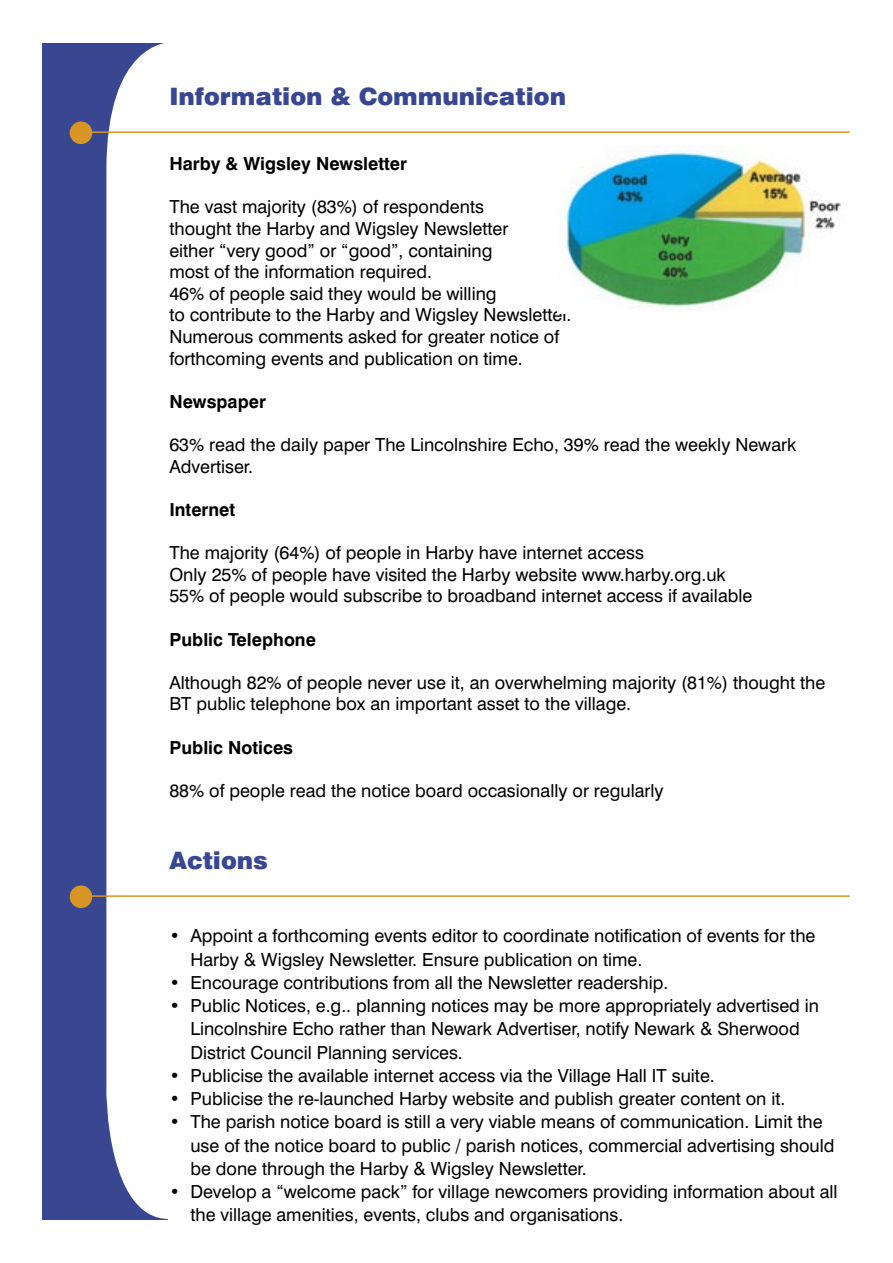
<style>
.page{position:relative;width:893px;height:1263px;background:#fff}
.page>*{position:absolute;margin:0;border:0;box-sizing:border-box;transform-origin:0 0}
.t1{font:900 24px "Swiss 721 BT";color:#394792}
.t2{font:18px/21.6px "Swiss 721 BT";color:#000}
.t3{font:700 18px "Swiss 721 BT";color:#000}
</style>
<div class="page">
<div style="left:43px;top:44px;width:125px;height:1176px;background:#394792"></div>
<svg style="left:106px;top:43px;width:62px;height:1176px;background:#f3f4f8"></svg>
<div style="left:70px;top:122px;width:21px;height:21px;background:#d89523;border-radius:50%"></div>
<div style="left:70px;top:122px;width:22px;height:22px;border:2px solid #d89523;border-radius:50%"></div>
<hr style="left:81px;top:131px;width:769px;height:2px;background:#d89523">
<div style="left:70px;top:886px;width:21px;height:21px;background:#d89523;border-radius:50%"></div>
<div style="left:70px;top:885px;width:22px;height:23px;border:2px solid #d89523;border-radius:50%"></div>
<hr style="left:81px;top:895px;width:769px;height:2px;background:#d89523">
<img style="left:564px;top:150px;width:277px;height:157px">
<p class="t1" style="left:169px;top:82px;width:398px">Information &amp; Communication</p>
<p class="t3" style="left:169px;top:153px;width:239px">Harby &amp; Wigsley Newsletter</p>
<p class="t2" style="left:169px;top:196px;width:340px">The vast majority (83%) of respondents thought the Harby and Wigsley Newsletter either “very good” or “good”, containing most of the information required.</p>
<p class="t2" style="left:169px;top:283px;width:404px">46% of people said they would be willing<br>to contribute to the Harby and Wigsley Newsletter.</p>
<p class="t2" style="left:169px;top:326px;width:391px">Numerous comments asked for greater notice of</p>
<p class="t2" style="left:169px;top:347px;width:355px">forthcoming events and publication on time.</p>
<p class="t3" style="left:169px;top:390px;width:98px">Newspaper</p>
<p class="t2" style="left:169px;top:434px;width:628px">63% read the daily paper The Lincolnshire Echo, 39% read the weekly Newark<br>Advertiser.</p>
<p class="t3" style="left:169px;top:498px;width:67px">Internet</p>
<p class="t2" style="left:169px;top:542px;width:476px">The majority (64%) of people in Harby have internet access</p>
<p class="t2" style="left:169px;top:563px;width:558px">Only 25% of people have visited the Harby website www.harby.org.uk</p>
<p class="t2" style="left:169px;top:585px;width:584px">55% of people would subscribe to broadband internet access if available</p>
<p class="t3" style="left:169px;top:628px;width:148px">Public Telephone</p>
<p class="t2" style="left:169px;top:671px;width:657px">Although 82% of people never use it, an overwhelming majority (81%) thought the<br>BT public telephone box an important asset to the village.</p>
<p class="t3" style="left:169px;top:736px;width:125px">Public Notices</p>
<p class="t2" style="left:169px;top:779px;width:496px">88% of people read the notice board occasionally or regularly</p>
<p class="t1" style="left:169px;top:845px;width:100px">Actions</p>
<p class="t2" style="left:190px;top:924px;width:627px;line-height:23.2px;text-indent:-21px">• Appoint a forthcoming events editor to coordinate notification of events for the<br>Harby &amp; Wigsley Newsletter. Ensure publication on time.</p>
<p class="t2" style="left:169px;top:971px;width:500px">• Encourage contributions from all the Newsletter readership.</p>
<p class="t2" style="left:190px;top:994px;width:630px;line-height:23.2px;text-indent:-21px">• Public Notices, e.g.. planning notices may be more appropriately advertised in<br>Lincolnshire Echo rather than Newark Advertiser, notify Newark &amp; Sherwood<br>District Council Planning services.</p>
<p class="t2" style="left:169px;top:1064px;width:547px">• Publicise the available internet access via the Village Hall IT suite.</p>
<p class="t2" style="left:169px;top:1088px;width:618px">• Publicise the re-launched Harby website and publish greater content on it.</p>
<p class="t2" style="left:190px;top:1110px;width:646px;line-height:23.2px;text-indent:-21px">• The parish notice board is still a very viable means of communication. Limit the use of the notice board to public / parish notices, commercial advertising should be done through the Harby &amp; Wigsley Newsletter.</p>
<p class="t2" style="left:190px;top:1180px;width:649px;line-height:23.2px;text-indent:-21px">• Develop a “welcome pack” for village newcomers providing information about all the village amenities, events, clubs and organisations.</p>
</div>
